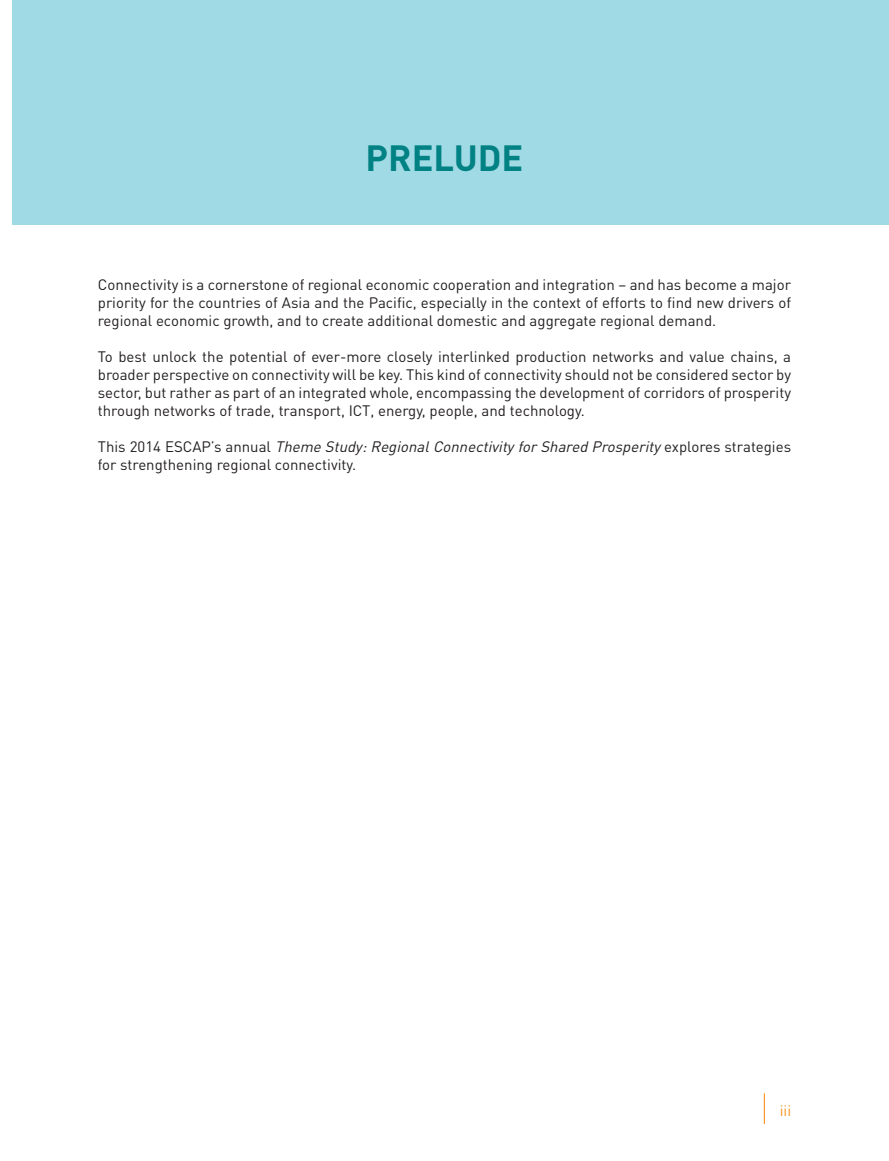
<style>
.page{position:relative;width:889px;height:1161px;background:#fff}
.page>*{position:absolute;margin:0;border:0;box-sizing:border-box;transform-origin:0 0}
.t1{font:700 36px "DIN Pro";color:#008183}
.t2{font:15px/18px "DIN Pro";color:#231f20;text-align:justify}
.t3{font:15px "DIN Pro";color:#f7931d}
.s1{font-style:italic}
</style>
<div class="page">
<hr style="left:764px;top:1093px;width:1px;height:31px;background:#f7931d">
<div style="left:13px;top:0;width:876px;height:225px;background:#a0dae4"></div>
<p class="t1" style="left:365px;top:134px;width:159px">PRELUDE</p>
<p class="t2" style="left:98px;top:275px;width:695px">Connectivity is a cornerstone of regional economic cooperation and integration – and has become a major priority for the countries of Asia and the Pacific, especially in the context of efforts to find new drivers of regional economic growth, and to create additional domestic and aggregate regional demand.</p>
<p class="t2" style="left:98px;top:347px;width:695px">To best unlock the potential of ever-more closely interlinked production networks and value chains, a broader perspective on connectivity will be key. This kind of connectivity should not be considered sector by sector, but rather as part of an integrated whole, encompassing the development of corridors of prosperity through networks of trade, transport, ICT, energy, people, and technology.</p>
<p class="t2" style="left:98px;top:437px;width:695px">T h i s 2 0 1 4 E S CA P ’s a n n u a l <span class="s1">Theme Study:RegionalConnectivityforShared Prosperity</span>e x p lo re s s t ra t e g i e s for strengthening regional connectivity.</p>
<p class="t3" style="left:779px;top:1100px;width:13px">iii</p>
</div>
